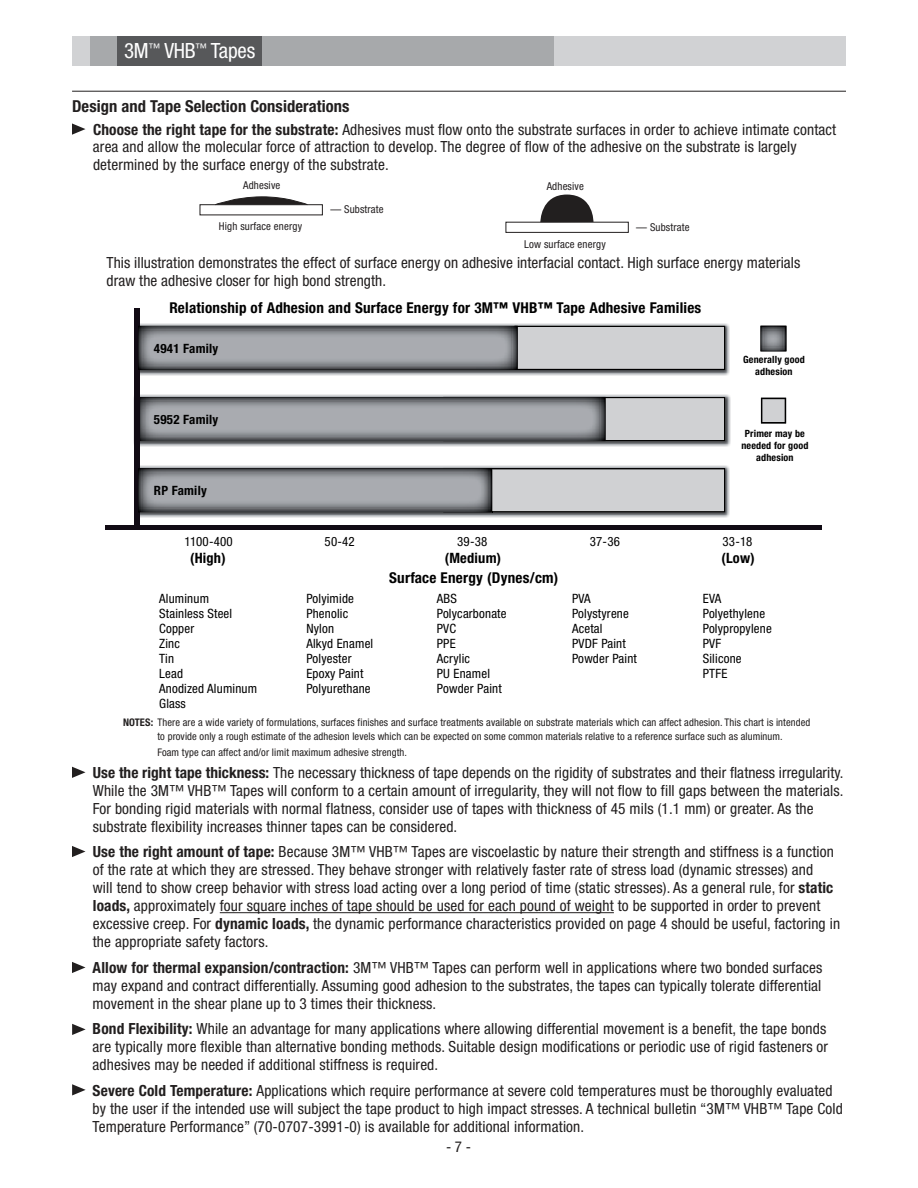
<style>
.page{position:relative;width:918px;height:1188px;background:#fff}
.page>*{position:absolute;margin:0;border:0;box-sizing:border-box;transform-origin:0 0}
.t1{font:condensed 21px "Helvetica Neue LT Std";letter-spacing:-.01em;color:#fff}
.t2{font:700 condensed 16.5px "Helvetica Neue LT Std";letter-spacing:.005em;color:#221f1f}
.t3{font:condensed 15.3px/18px "Helvetica Neue LT Std";letter-spacing:.01em;color:#221f1f}
.t4{font:700 condensed 15px "Helvetica Neue LT Std";letter-spacing:.015em;color:#000}
.t5{font:condensed 15px "Helvetica Neue LT Std";color:#221f1f}
.t6{font:700 condensed 14.25px "Helvetica Neue LT Std";letter-spacing:.015em;color:#000}
.t7{font:condensed 12.9px/15px "Helvetica Neue LT Std";letter-spacing:.015em;color:#000}
.t8{font:700 condensed 12.9px "Helvetica Neue LT Std";letter-spacing:.02em;color:#000}
.t9{font:condensed 10.8px "Helvetica Neue LT Std";letter-spacing:.015em;color:#231f20}
.t10{font:condensed 10.5px/13.5px "Helvetica Neue LT Std";letter-spacing:.01em;color:#221f1f}
.t11{font:700 condensed 10.05px/12px "Helvetica Neue LT Std";letter-spacing:.015em;color:#000;text-align:center}
.s1{font-weight:700}
</style>
<div class="page">
<hr style="left:220px;top:912px;width:394px;height:1px;background:#221f1f">
<svg style="left:72px;top:767px;width:14px;height:11px"></svg>
<svg style="left:72px;top:846px;width:14px;height:11px"></svg>
<svg style="left:72px;top:962px;width:14px;height:11px"></svg>
<svg style="left:72px;top:1024px;width:14px;height:11px"></svg>
<svg style="left:72px;top:1084px;width:14px;height:11px"></svg>
<div style="left:553px;top:36px;width:293px;height:29px;background:#d1d2d4"></div>
<div style="left:262px;top:36px;width:292px;height:29px;background:#a7a9ab"></div>
<div style="left:72px;top:36px;width:18px;height:29px;background:#d1d2d4"></div>
<div style="left:90px;top:36px;width:27px;height:29px;background:#a7a9ab"></div>
<div style="left:117px;top:36px;width:145px;height:29px;background:#57585a"></div>
<hr style="left:72px;top:91px;width:774px;height:1px;background:#221f1f">
<svg style="left:72px;top:123px;width:14px;height:12px"></svg>
<svg style="left:214px;top:196px;width:94px;height:10px"></svg>
<div style="left:505px;top:222px;width:124px;height:11px;border:1px solid #221f1f"></div>
<svg style="left:540px;top:194px;width:54px;height:28px"></svg>
<img style="left:140px;top:323px;width:590px;height:53px">
<img style="left:133px;top:394px;width:598px;height:53px">
<img style="left:140px;top:465px;width:590px;height:53px">
<div style="left:106px;top:525px;width:715px;height:5px;background:#110b14"></div>
<svg style="left:140px;top:397px;width:585px;height:44px;background:#abacae"></svg>
<img style="left:140px;top:398px;width:464px;height:42px">
<div style="left:134px;top:308px;width:6px;height:219px;background:#110b14"></div>
<svg style="left:140px;top:326px;width:585px;height:45px;background:#bebfc1"></svg>
<img style="left:138px;top:326px;width:381px;height:44px">
<svg style="left:138px;top:468px;width:587px;height:45px;background:#bcbdbf"></svg>
<img style="left:138px;top:468px;width:354px;height:44px">
<svg style="left:761px;top:398px;width:25px;height:25px"></svg>
<img style="left:760px;top:326px;width:26px;height:25px">
<h1 class="t1" style="left:124px;top:43px;width:133px">3M<sup>™</sup> VHB<sup>™</sup> Tapes</h1>
<p class="t2" style="left:72px;top:100px;width:279px">Design and Tape Selection Considerations</p>
<p class="t3" style="left:93px;top:121px;width:745px"><span class="s1">Choose the right tape for the substrate:</span> Adhesives must flow onto the substrate surfaces in order to achieve intimate contact area and allow the molecular force of attraction to develop. The degree of flow of the adhesive on the substrate is largely determined by the surface energy of the substrate.</p>
<p class="t9" style="left:243px;top:181px;width:39px">Adhesive</p>
<p class="t9" style="left:219px;top:222px;width:85px">High surface energy</p>
<p class="t9" style="left:547px;top:182px;width:39px">Adhesive</p>
<p class="t9" style="left:330px;top:205px;width:55px">— Substrate</p>
<p class="t9" style="left:636px;top:223px;width:55px">— Substrate</p>
<p class="t3" style="left:106px;top:255px;width:695px">This illustration demonstrates the effect of surface energy on adhesive interfacial contact. High surface energy materials draw the adhesive closer for high bond strength.</p>
<p class="t9" style="left:524px;top:240px;width:83px">Low surface energy</p>
<p class="t4" style="left:169px;top:302px;width:534px">Relationship of Adhesion and Surface Energy for 3M™ VHB™ Tape Adhesive Families</p>
<p class="t8" style="left:154px;top:343px;width:66px">4941 Family</p>
<p class="t8" style="left:154px;top:415px;width:66px">5952 Family</p>
<p class="t11" style="left:743px;top:355px;width:63px">Generally good adhesion</p>
<p class="t11" style="left:741px;top:428px;width:69px">Primer may be needed for good adhesion</p>
<p class="t8" style="left:154px;top:486px;width:54px">RP Family</p>
<p class="t7" style="left:184px;top:535px;width:50px">1100-400</p>
<p class="t7" style="left:325px;top:535px;width:32px">50-42</p>
<p class="t7" style="left:457px;top:535px;width:32px">39-38</p>
<p class="t7" style="left:590px;top:535px;width:32px">37-36</p>
<p class="t7" style="left:723px;top:535px;width:31px">33-18</p>
<p class="t6" style="left:190px;top:553px;width:37px">(High)</p>
<p class="t6" style="left:445px;top:553px;width:58px">(Medium)</p>
<p class="t6" style="left:722px;top:553px;width:35px">(Low)</p>
<p class="t4" style="left:389px;top:572px;width:171px">Surface Energy (Dynes/cm)</p>
<p class="t7" style="left:159px;top:592px;width:99px">Aluminum<br>Stainless Steel<br>Copper<br>Zinc<br>Tin<br>Lead<br>Anodized Aluminum<br>Glass</p>
<p class="t7" style="left:306px;top:592px;width:68px">Polyimide<br>Phenolic<br>Nylon<br>Alkyd Enamel<br>Polyester<br>Epoxy Paint<br>Polyurethane</p>
<p class="t7" style="left:437px;top:592px;width:71px">ABS<br>Polycarbonate<br>PVC<br>PPE<br>Acrylic<br>PU Enamel<br>Powder Paint</p>
<p class="t7" style="left:572px;top:592px;width:66px">PVA<br>Polystyrene<br>Acetal<br>PVDF Paint<br>Powder Paint</p>
<p class="t7" style="left:703px;top:592px;width:71px">EVA<br>Polyethylene<br>Polypropylene<br>PVF<br>Silicone<br>PTFE</p>
<p class="t10" style="left:158px;top:717px;width:654px;text-indent:-34px"><span class="s1">NOTES:</span> There are a wide variety of formulations, surfaces finishes and surface treatments available on substrate materials which can affect adhesion. This chart is intended to provide only a rough estimate of the adhesion levels which can be expected on some common materials relative to a reference surface such as aluminum.</p>
<p class="t10" style="left:158px;top:747px;width:251px">Foam type can affect and/or limit maximum adhesive strength.</p>
<p class="t3" style="left:93px;top:765px;width:752px"><span class="s1">Use the right tape thickness:</span> The necessary thickness of tape depends on the rigidity of substrates and their flatness irregularity.<br>While the 3M™ VHB™ Tapes will conform to a certain amount of irregularity, they will not flow to fill gaps between the materials.<br>For bonding rigid materials with normal flatness, consider use of tapes with thickness of 45 mils (1.1 mm) or greater. As the substrate flexibility increases thinner tapes can be considered.</p>
<p class="t3" style="left:93px;top:844px;width:749px"><span class="s1">Use the right amount of tape:</span> Because 3M™ VHB™ Tapes are viscoelastic by nature their strength and stiffness is a function of the rate at which they are stressed. They behave stronger with relatively faster rate of stress load (dynamic stresses) and<br>will tend to show creep behavior with stress load acting over a long period of time (static stresses). As a general rule, for <span class="s1">static loads,</span> approximately four square inches of tape should be used for each pound of weight to be supported in order to prevent excessive creep. For <span class="s1">dynamic loads,</span> the dynamic performance characteristics provided on page 4 should be useful, factoring in the appropriate safety factors.</p>
<p class="t3" style="left:93px;top:960px;width:731px;text-align:justify"><span class="s1">Allow for thermal expansion/contraction:</span> 3M™ VHB™ Tapes can perform well in applications where two bonded surfaces may expand and contract differentially. Assuming good adhesion to the substrates, the tapes can typically tolerate differential movement in the shear plane up to 3 times their thickness.</p>
<p class="t3" style="left:93px;top:1021px;width:737px;text-align:justify"><span class="s1">Bond Flexibility:</span> While an advantage for many applications where allowing differential movement is a benefit, the tape bonds are typically more flexible than alternative bonding methods. Suitable design modifications or periodic use of rigid fasteners or adhesives may be needed if additional stiffness is required.</p>
<p class="t3" style="left:93px;top:1083px;width:752px"><span class="s1">Severe Cold Temperature:</span> Applications which require performance at severe cold temperatures must be thoroughly evaluated by the user if the intended use will subject the tape product to high impact stresses. A technical bulletin “3M™ VHB™ Tape Cold<br>Temperature Performance” (70-0707-3991-0) is available for additional information.</p>
<p class="t5" style="left:446px;top:1141px;width:26px">- 7 -</p>
</div>
